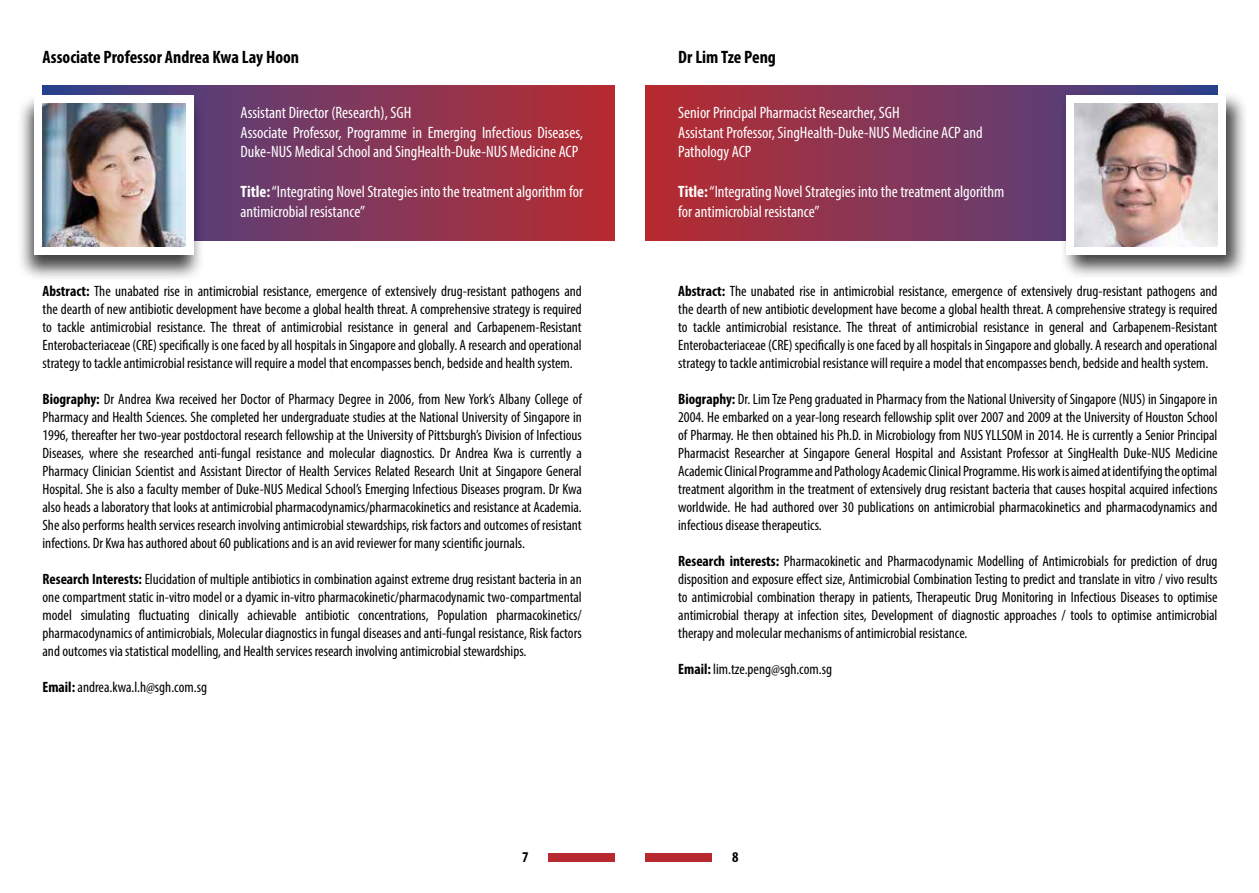
<style>
.page{position:relative;width:1259px;height:893px;background:#fff}
.page>*{position:absolute;margin:0;border:0;box-sizing:border-box;transform-origin:0 0}
.t1{font:700 condensed 18px "Myriad Pro";color:#000}
.t2{font:condensed 16.5px/19.8px "Myriad Pro";color:#fff}
.t3{font:condensed 15px/18px "Myriad Pro";color:#000;text-align:justify}
.t4{font:700 condensed 15px "Myriad Pro";color:#000}
.s1{font-weight:700}
</style>
<div class="page">
<div style="left:43px;top:85px;width:571px;height:155px;background:linear-gradient(to right,#324390,#bb2d30)"></div>
<div style="left:645px;top:85px;width:572px;height:155px;background:linear-gradient(to right,#bd2c2f,#34438f)"></div>
<div style="left:548px;top:854px;width:66px;height:8px;background:#b8292f"></div>
<div style="left:645px;top:854px;width:67px;height:8px;background:#b8292f"></div>
<div style="left:16px;top:93px;width:189px;height:189px;background:#000;opacity:.75"></div>
<div style="left:34px;top:95px;width:160px;height:160px;background:#fff"></div>
<div style="left:1059px;top:91px;width:189px;height:189px;background:#000;opacity:.75"></div>
<div style="left:1066px;top:95px;width:160px;height:160px;background:#fff"></div>
<img style="left:1074px;top:104px;width:143px;height:143px">
<img style="left:43px;top:104px;width:142px;height:143px">
<p class="t1" style="left:43px;top:46px;width:258px">Associate Professor Andrea Kwa Lay Hoon</p>
<p class="t2" style="left:240px;top:102px;width:344px">Assistant Director (Research), SGH<br>Associate Professor, Programme in Emerging Infectious Diseases,<br>Duke-NUS Medical School and SingHealth-Duke-NUS Medicine ACP</p>
<p class="t2" style="left:240px;top:181px;width:344px"><span class="s1">Title:</span> “Integrating Novel Strategies into the treatment algorithm for antimicrobial resistance”</p>
<p class="t3" style="left:43px;top:282px;width:541px"><span class="s1">Abstract:</span> The unabated rise in antimicrobial resistance, emergence of extensively drug-resistant pathogens and the dearth of new antibiotic development have become a global health threat. A comprehensive strategy is required to tackle antimicrobial resistance. The threat of antimicrobial resistance in general and Carbapenem-Resistant Enterobacteriaceae (CRE) specifically is one faced by all hospitals in Singapore and globally. A research and operational strategy to tackle antimicrobial resistance will require a model that encompasses bench, bedside and health system.</p>
<p class="t3" style="left:43px;top:390px;width:541px"><span class="s1">Biography:</span> Dr Andrea Kwa received her Doctor of Pharmacy Degree in 2006, from New York’s Albany College of Pharmacy and Health Sciences. She completed her undergraduate studies at the National University of Singapore in 1996, thereafter her two-year postdoctoral research fellowship at the University of Pittsburgh’s Division of Infectious Diseases, where she researched anti-fungal resistance and molecular diagnostics. Dr Andrea Kwa is currently a Pharmacy Clinician Scientist and Assistant Director of Health Services Related Research Unit at Singapore General Hospital. She is also a faculty member of Duke-NUS Medical School’s Emerging Infectious Diseases program. Dr Kwa also heads a laboratory that looks at antimicrobial pharmacodynamics/pharmacokinetics and resistance at Academia.<br>She also performs health services research involving antimicrobial stewardships, risk factors and outcomes of resistant infections. Dr Kwa has authored about 60 publications and is an avid reviewer for many scientific journals.</p>
<p class="t3" style="left:43px;top:570px;width:541px"><span class="s1">Research Interests:</span> Elucidation of multiple antibiotics in combination against extreme drug resistant bacteria in an one compartment static in-vitro model or a dyamic in-vitro pharmacokinetic/pharmacodynamic two-compartmental model simulating fluctuating clinically achievable antibiotic concentrations, Population pharmacokinetics/ pharmacodynamics of antimicrobials, Molecular diagnostics in fungal diseases and anti-fungal resistance, Risk factors and outcomes via statistical modelling, and Health services research involving antimicrobial stewardships.</p>
<p class="t3" style="left:43px;top:678px;width:166px"><span class="s1">Email:</span> andrea.kwa.l.h@sgh.com.sg</p>
<p class="t1" style="left:678px;top:46px;width:99px">Dr Lim Tze Peng</p>
<p class="t2" style="left:678px;top:102px;width:306px">Senior Principal Pharmacist Researcher, SGH<br>Assistant Professor, SingHealth-Duke-NUS Medicine ACP and<br>Pathology ACP</p>
<p class="t2" style="left:678px;top:181px;width:328px"><span class="s1">Title:</span> “Integrating Novel Strategies into the treatment algorithm for antimicrobial resistance”</p>
<p class="t3" style="left:678px;top:282px;width:541px"><span class="s1">Abstract:</span> The unabated rise in antimicrobial resistance, emergence of extensively drug-resistant pathogens and the dearth of new antibiotic development have become a global health threat. A comprehensive strategy is required to tackle antimicrobial resistance. The threat of antimicrobial resistance in general and Carbapenem-Resistant Enterobacteriaceae (CRE) specifically is one faced by all hospitals in Singapore and globally. A research and operational strategy to tackle antimicrobial resistance will require a model that encompasses bench, bedside and health system.</p>
<p class="t3" style="left:678px;top:390px;width:541px"><span class="s1">Biography:</span> Dr. Lim Tze Peng graduated in Pharmacy from the National University of Singapore (NUS) in Singapore in 2004. He embarked on a year-long research fellowship split over 2007 and 2009 at the University of Houston School of Pharmay. He then obtained his Ph.D. in Microbiology from NUS YLLSOM in 2014. He is currently a Senior Principal Pharmacist Researcher at Singapore General Hospital and Assistant Professor at SingHealth Duke-NUS Medicine Academic Clinical Programme and Pathology Academic Clinical Programme. His work is aimed at identifying the optimal treatment algorithm in the treatment of extensively drug resistant bacteria that causes hospital acquired infections worldwide. He had authored over 30 publications on antimicrobial pharmacokinetics and pharmacodynamics and infectious disease therapeutics.</p>
<p class="t3" style="left:678px;top:552px;width:541px"><span class="s1">Research interests:</span> Pharmacokinetic and Pharmacodynamic Modelling of Antimicrobials for prediction of drug disposition and exposure effect size, Antimicrobial Combination Testing to predict and translate in vitro / vivo results to antimicrobial combination therapy in patients, Therapeutic Drug Monitoring in Infectious Diseases to optimise antimicrobial therapy at infection sites, Development of diagnostic approaches / tools to optimise antimicrobial therapy and molecular mechanisms of antimicrobial resistance.</p>
<p class="t3" style="left:678px;top:660px;width:155px"><span class="s1">Email:</span> lim.tze.peng@sgh.com.sg</p>
<p class="t4" style="left:522px;top:848px;width:8px">7</p>
<p class="t4" style="left:732px;top:848px;width:8px">8</p>
</div>
